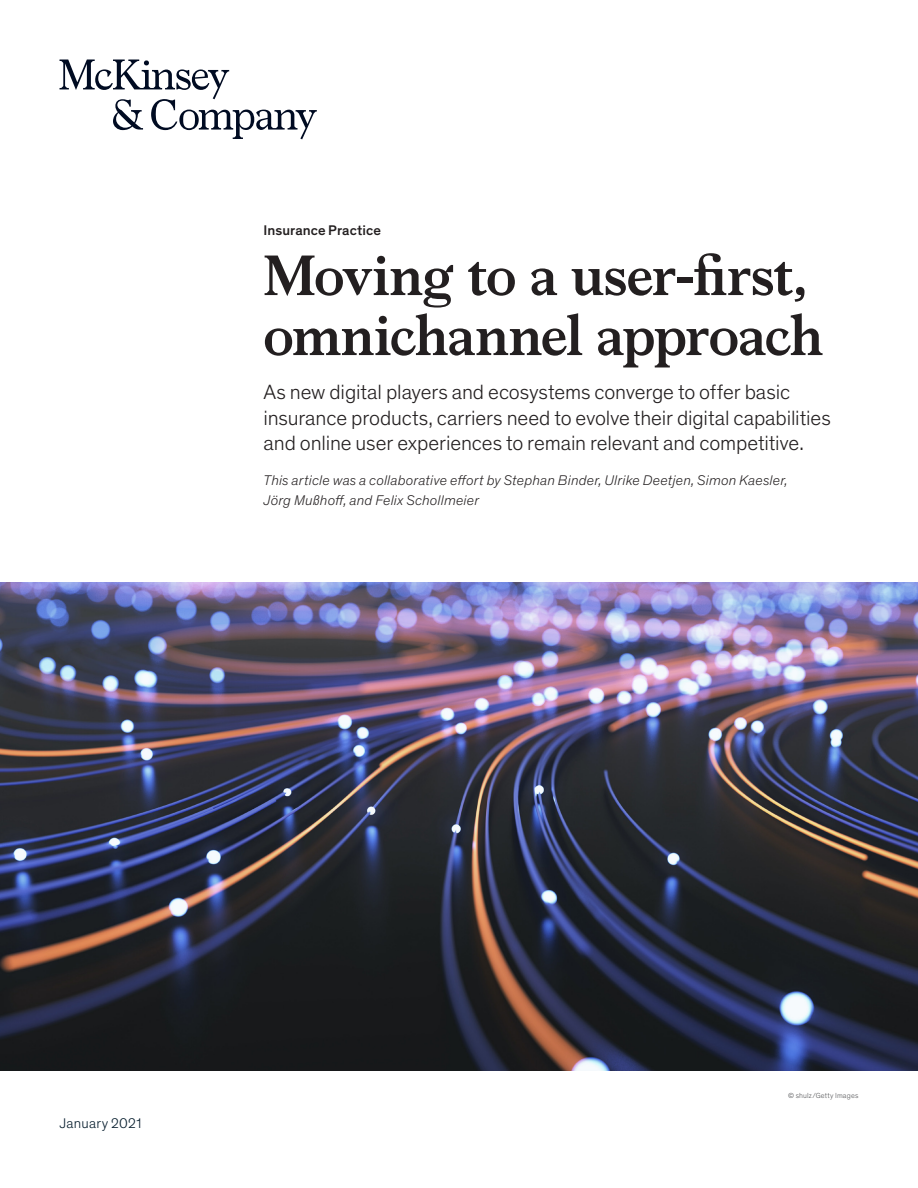
<style>
.page{position:relative;width:918px;height:1188px;background:#fff}
.page>*{position:absolute;margin:0;border:0;box-sizing:border-box;transform-origin:0 0}
.Title_of_article-dee{font:700 57px/60px "Bower";letter-spacing:-.02em;color:#231f20}
.Standfirst-Dek_McKin{font:300 21px/25.5px "Mc Kinsey Sans";letter-spacing:-.005em;color:#231f20}
.Author_byline{font:italic 300 14.25px/19.5px "Mc Kinsey Sans";letter-spacing:.015em;color:#231f20}
.Eyebrow{font:500 14.25px "Mc Kinsey Sans";letter-spacing:.005em;color:#231f20}
.Cover_date_-_Deep_bl{font:300 14.25px "Mc Kinsey Sans";letter-spacing:.02em;color:#051c2c}
.Art_Photo_credit{font:300 7.5px "Mc Kinsey Sans";letter-spacing:.02em;color:#57585a}
</style>
<div class="page">
<img style="left:0;top:582px;width:918px;height:488px">
<svg style="left:60px;top:60px;width:257px;height:79px"></svg>
<p class="Eyebrow" style="left:264px;top:220px;width:119px">Insurance Practice</p>
<p class="Title_of_article-dee" style="left:264px;top:241px;width:561px">Moving to a user-first, omnichannel approach</p>
<p class="Standfirst-Dek_McKin" style="left:264px;top:378px;width:569px">As new digital players and ecosystems converge to offer basic insurance products, carriers need to evolve their digital capabilities and online user experiences to remain relevant and competitive.</p>
<p class="Author_byline" style="left:264px;top:470px;width:526px">This article was a collaborative effort by Stephan Binder, Ulrike Deetjen, Simon Kaesler,<br>Jörg Mußhoff, and Felix Schollmeier</p>
<p class="Cover_date_-_Deep_bl" style="left:60px;top:1113px;width:83px">January 2021</p>
<p class="Art_Photo_credit" style="left:788px;top:1090px;width:72px">© shulz/Getty Images</p>
</div>
